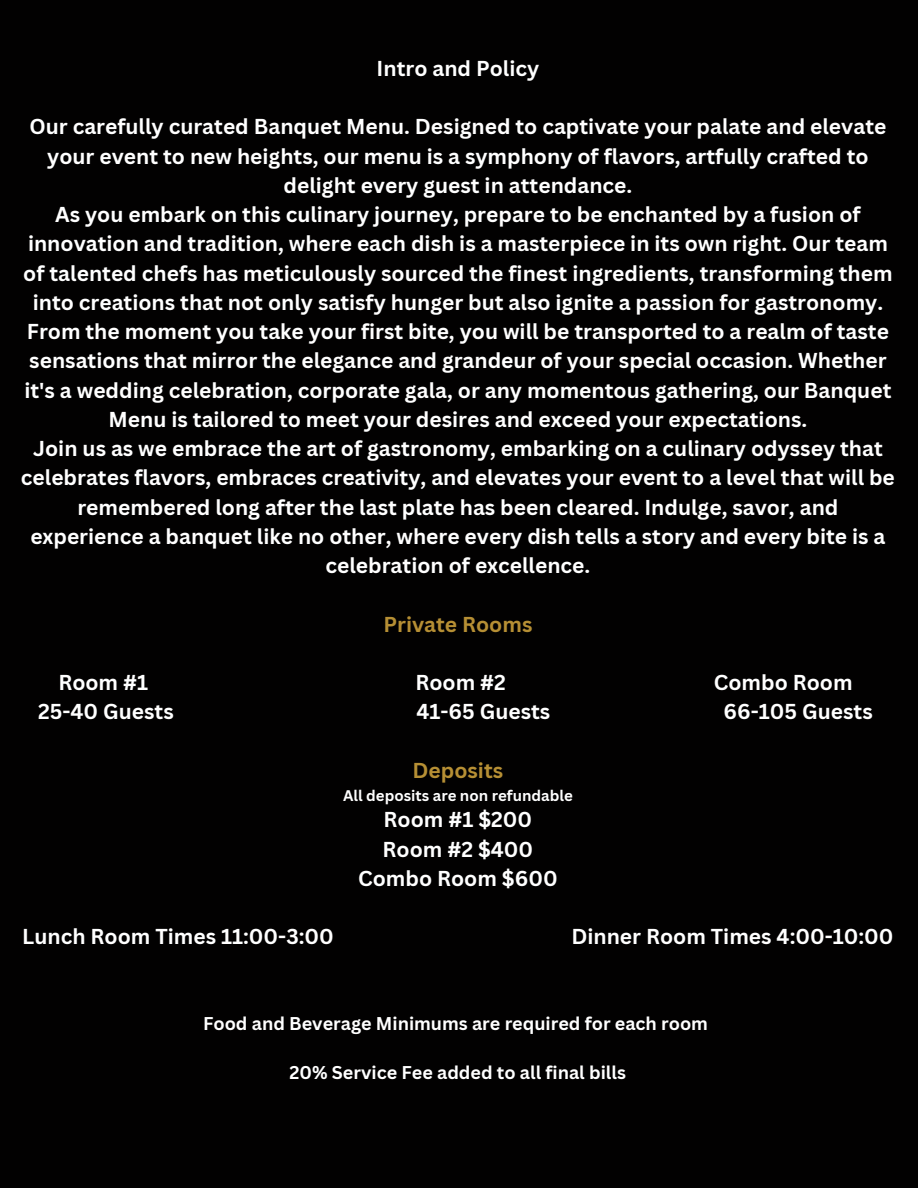
<style>
.page{position:relative;width:918px;height:1188px;background:#020101}
.page>*{position:absolute;margin:0;border:0;box-sizing:border-box;transform-origin:0 0}
.t1{font:700 21px/29.2px "Canva Sans";color:#fff;text-align:center}
.t2{font:700 21px "Canva Sans";color:#b68f34}
.t3{font:700 18px "Canva Sans";color:#fff}
.t4{font:700 15px "Canva Sans";color:#fff}
</style>
<div class="page">
<p class="t1" style="left:377px;top:53px;width:164px">Intro and Policy</p>
<p class="t1" style="left:29px;top:111px;width:858px">Our carefully curated Banquet Menu. Designed to captivate your palate and elevate your event to new heights, our menu is a symphony of flavors, artfully crafted to delight every guest in attendance.</p>
<p class="t1" style="left:23px;top:199px;width:871px">As you embark on this culinary journey, prepare to be enchanted by a fusion of innovation and tradition, where each dish is a masterpiece in its own right. Our team of talented chefs has meticulously sourced the finest ingredients, transforming them into creations that not only satisfy hunger but also ignite a passion for gastronomy.</p>
<p class="t1" style="left:24px;top:316px;width:869px">From the moment you take your first bite, you will be transported to a realm of taste sensations that mirror the elegance and grandeur of your special occasion. Whether it's a wedding celebration, corporate gala, or any momentous gathering, our Banquet Menu is tailored to meet your desires and exceed your expectations.</p>
<p class="t1" style="left:21px;top:433px;width:876px">Join us as we embrace the art of gastronomy, embarking on a culinary odyssey that celebrates flavors, embraces creativity, and elevates your event to a level that will be remembered long after the last plate has been cleared. Indulge, savor, and experience a banquet like no other, where every dish tells a story and every bite is a celebration of excellence.</p>
<p class="t2" style="left:383px;top:609px;width:150px">Private Rooms</p>
<p class="t1" style="left:58px;top:667px;width:91px">Room #1</p>
<p class="t1" style="left:415px;top:667px;width:92px">Room #2</p>
<p class="t1" style="left:714px;top:667px;width:140px">Combo Room</p>
<p class="t1" style="left:38px;top:696px;width:137px">25-40 Guests</p>
<p class="t1" style="left:416px;top:696px;width:135px">41-65 Guests</p>
<p class="t1" style="left:724px;top:696px;width:151px">66-105 Guests</p>
<p class="t2" style="left:413px;top:755px;width:92px">Deposits</p>
<p class="t4" style="left:343px;top:785px;width:231px">All deposits are non refundable</p>
<p class="t1" style="left:384px;top:804px;width:150px">Room #1 $200</p>
<p class="t1" style="left:383px;top:834px;width:152px">Room #2 $400</p>
<p class="t1" style="left:358px;top:863px;width:201px">Combo Room $600</p>
<p class="t1" style="left:22px;top:921px;width:313px">Lunch Room Times 11:00-3:00</p>
<p class="t1" style="left:571px;top:921px;width:324px">Dinner Room Times 4:00-10:00</p>
<p class="t3" style="left:203px;top:1011px;width:506px">Food and Beverage Minimums are required for each room</p>
<p class="t3" style="left:290px;top:1060px;width:338px">20% Service Fee added to all final bills</p>
</div>
